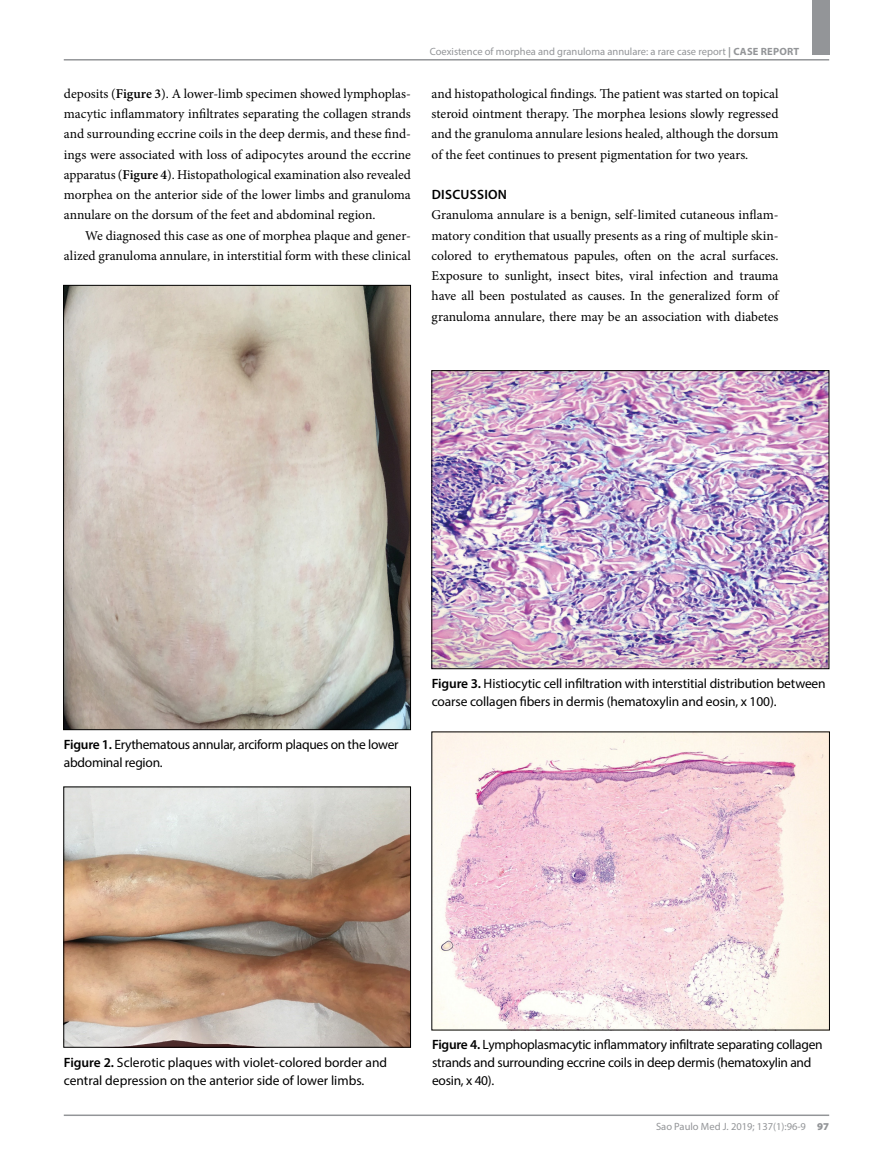
<style>
.page{position:relative;width:893px;height:1170px;background:#fff}
.page>*{position:absolute;margin:0;border:0;box-sizing:border-box;transform-origin:0 0}
.t1{font:13.5px/20.2px "Minion Pro";color:#000;text-align:justify}
.t2{font:13.5px/18px "Myriad Pro";letter-spacing:-.015em;color:#000}
.t3{font:600 13.5px "Myriad Pro";letter-spacing:.02em;color:#000}
.t4{font:10.5px "Myriad Pro";color:#939598}
.s1{font-weight:600}
.s2{font-weight:700}
.s3{font-weight:900}
</style>
<div class="page">
<div style="left:812px;top:0;width:17px;height:55px;background:#939598"></div>
<hr style="left:64px;top:59px;width:765px;height:2px;background:#939598">
<hr style="left:64px;top:1114px;width:765px;height:1px;background:#939598">
<img style="left:65px;top:287px;width:344px;height:440px">
<div style="left:63px;top:285px;width:348px;height:444px;border:1px solid #000"></div>
<img style="left:66px;top:788px;width:343px;height:257px">
<img style="left:434px;top:372px;width:393px;height:295px">
<div style="left:432px;top:370px;width:397px;height:299px;border:1px solid #000"></div>
<img style="left:434px;top:733px;width:394px;height:295px">
<p class="t1" style="left:64px;top:83px;width:349px">deposits (<span class="s1">Figure 3</span>). A lower-limb specimen showed lymphoplas&shy;macytic inflammatory infiltrates separating the collagen strands and surrounding eccrine coils in the deep dermis, and these find&shy;ings were associated with loss of adipocytes around the eccrine apparatus (<span class="s1">Figure 4</span>). Histopathological examination also revealed morphea on the anterior side of the lower limbs and granuloma annulare on the dorsum of the feet and abdominal region.</p>
<p class="t1" style="left:64px;top:225px;width:348px;text-align:right">We diagnosed this case as one of morphea plaque and gener&shy;alized granuloma annulare, in interstitial form with these clinical</p>
<p class="t4" style="left:430px;top:45px;width:371px">Coexistence of morphea and granuloma annulare: a rare case report <span class="s2">| CASE REPORT</span></p>
<p class="t1" style="left:432px;top:83px;width:348px">and histopathological findings. The patient was started on topical steroid ointment therapy. The morphea lesions slowly regressed and the granuloma annulare lesions healed, although the dorsum of the feet continues to present pigmentation for two years.</p>
<p class="t3" style="left:432px;top:186px;width:77px">DISCUSSION</p>
<p class="t1" style="left:432px;top:205px;width:348px">Granuloma annulare is a benign, self-limited cutaneous inflam&shy;matory condition that usually presents as a ring of multiple skin&shy;colored to erythematous papules, often on the acral surfaces.<br>Exposure to sunlight, insect bites, viral infection and trauma have all been postulated as causes. In the generalized form of granuloma annulare, there may be an association with diabetes</p>
<p class="t2" style="left:64px;top:734px;width:336px"><span class="s1">Figure 1.</span> Erythematous annular, arciform plaques on the lower abdominal region.</p>
<p class="t2" style="left:432px;top:674px;width:395px"><span class="s1">Figure 3.</span> Histiocytic cell infiltration with interstitial distribution between coarse collagen fibers in dermis (hematoxylin and eosin, x 100).</p>
<p class="t2" style="left:64px;top:1053px;width:325px"><span class="s1">Figure 2.</span> Sclerotic plaques with violet-colored border and central depression on the anterior side of lower limbs.</p>
<p class="t2" style="left:432px;top:1035px;width:392px"><span class="s1">Figure 4.</span> Lymphoplasmacytic inflammatory infiltrate separating collagen strands and surrounding eccrine coils in deep dermis (hematoxylin and eosin, x 40).</p>
<p class="t4" style="left:656px;top:1119px;width:175px">Sao Paulo Med J. 2019; 137(1):96-9 <span class="s3">97</span></p>
</div>
